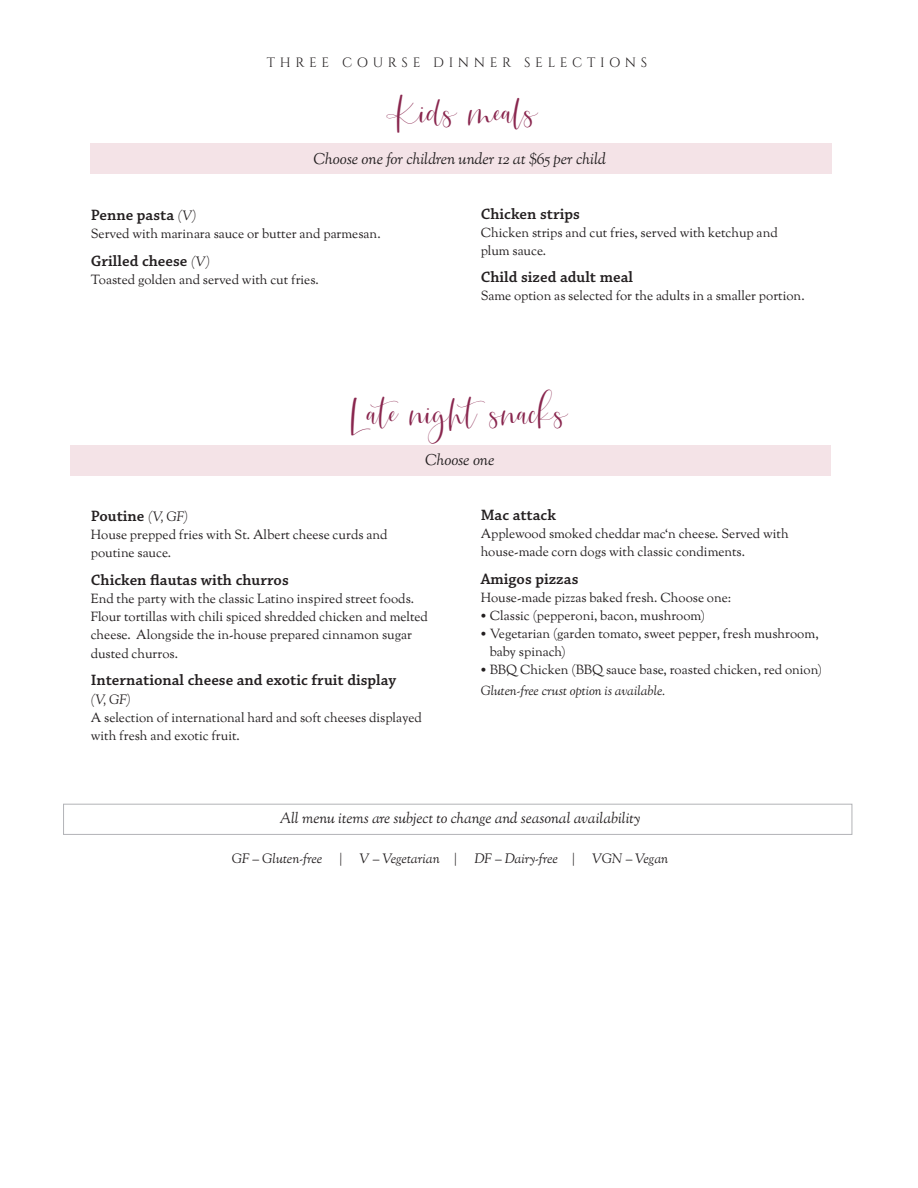
<style>
.page{position:relative;width:918px;height:1188px;background:#fff}
.page>*{position:absolute;margin:0;border:0;box-sizing:border-box;transform-origin:0 0}
.t1{font:40.5px "Julietta";color:#89264e}
.items{font:15.75px "Chaparral Pro Semibold Capt";color:#231f20}
.t2{font:italic 15.75px "Sorts Mill Goudy";letter-spacing:-.005em;color:#231f20}
.t3{font:italic 15px "Sorts Mill Goudy";color:#231f20}
.items-2{font:italic 13.5px "Sorts Mill Goudy";letter-spacing:-.01em;color:#231f20}
.t4{font:13.5px "Cinzel";letter-spacing:.34em;color:#231f20}
.items-3{font:13.2px/18px "Sorts Mill Goudy";color:#231f20}
.t5{font:italic 13.2px "Sorts Mill Goudy";color:#231f20}
.s1{font-family:"Sorts Mill Goudy";font-style:italic;font-size:13.5px}
</style>
<div class="page">
<div style="left:90px;top:144px;width:742px;height:30px;background:#f4e3e7"></div>
<div style="left:63px;top:804px;width:789px;height:31px;background:#fff;border:1px solid #b2b3b7"></div>
<div style="left:70px;top:445px;width:760px;height:30px;background:#f4e3e7"></div>
<p class="t4" style="left:267px;top:55px;width:382px">THREE COURSE DINNER SELECTIONS</p>
<p class="t1" style="left:382px;top:88px;width:158px">Kids meals</p>
<p class="t2" style="left:314px;top:149px;width:294px">Choose one for children under 12 at $65 per child</p>
<p class="items" style="left:91px;top:206px;width:107px">Penne pasta <span class="s1">(V)</span></p>
<p class="items-3" style="left:91px;top:226px;width:291px">Served with marinara sauce or butter and parmesan.</p>
<p class="items" style="left:91px;top:252px;width:121px">Grilled cheese <span class="s1">(V)</span></p>
<p class="items-3" style="left:91px;top:271px;width:230px">Toasted golden and served with cut fries.</p>
<p class="items" style="left:481px;top:205px;width:101px">Chicken strips</p>
<p class="items-3" style="left:481px;top:224px;width:299px">Chicken strips and cut fries, served with ketchup and plum sauce.</p>
<p class="items" style="left:481px;top:268px;width:154px">Child sized adult meal</p>
<p class="items-3" style="left:481px;top:288px;width:326px">Same option as selected for the adults in a smaller portion.</p>
<p class="t1" style="left:352px;top:389px;width:217px">Late night snacks</p>
<p class="t2" style="left:425px;top:450px;width:71px">Choose one</p>
<p class="items" style="left:91px;top:507px;width:99px">Poutine <span class="s1">(V, GF)</span></p>
<p class="items-3" style="left:91px;top:527px;width:298px">House prepped fries with St. Albert cheese curds and poutine sauce.</p>
<p class="items" style="left:91px;top:571px;width:200px">Chicken flautas with churros</p>
<p class="items-3" style="left:91px;top:590px;width:339px">End the party with the classic Latino inspired street foods.<br>Flour tortillas with chili spiced shredded chicken and melted cheese. Alongside the in-house prepared cinnamon sugar dusted churros.</p>
<p class="items" style="left:91px;top:671px;width:307px">International cheese and exotic fruit display</p>
<p class="items-2" style="left:91px;top:691px;width:41px">(V, GF)</p>
<p class="items-3" style="left:91px;top:710px;width:333px">A selection of international hard and soft cheeses displayed with fresh and exotic fruit.</p>
<p class="items" style="left:481px;top:506px;width:77px">Mac attack</p>
<p class="items-3" style="left:481px;top:525px;width:310px">Applewood smoked cheddar mac‘n cheese. Served with house-made corn dogs with classic condiments.</p>
<p class="items" style="left:481px;top:569px;width:99px">Amigos pizzas</p>
<p class="items-3" style="left:481px;top:589px;width:252px">House-made pizzas baked fresh. Choose one:</p>
<p class="items-3" style="left:481px;top:607px;width:226px">• Classic (pepperoni, bacon, mushroom)</p>
<p class="items-3" style="left:490px;top:625px;width:330px;text-indent:-9px">• Vegetarian (garden tomato, sweet pepper, fresh mushroom, baby spinach)</p>
<p class="items-3" style="left:481px;top:661px;width:343px">• BBQ Chicken (BBQ sauce base, roasted chicken, red onion)</p>
<p class="t5" style="left:481px;top:682px;width:186px">Gluten-free crust option is available.</p>
<p class="t3" style="left:279px;top:809px;width:362px">All menu items are subject to change and seasonal availability</p>
<p class="items-2" style="left:232px;top:850px;width:92px">GF – Gluten-free</p>
<p class="items-2" style="left:339px;top:850px;width:4px">|</p>
<p class="items-2" style="left:360px;top:850px;width:99px">V – Vegetarian |</p>
<p class="items-2" style="left:474px;top:850px;width:102px">DF – Dairy-free |</p>
<p class="items-2" style="left:592px;top:850px;width:77px">VGN – Vegan</p>
</div>
